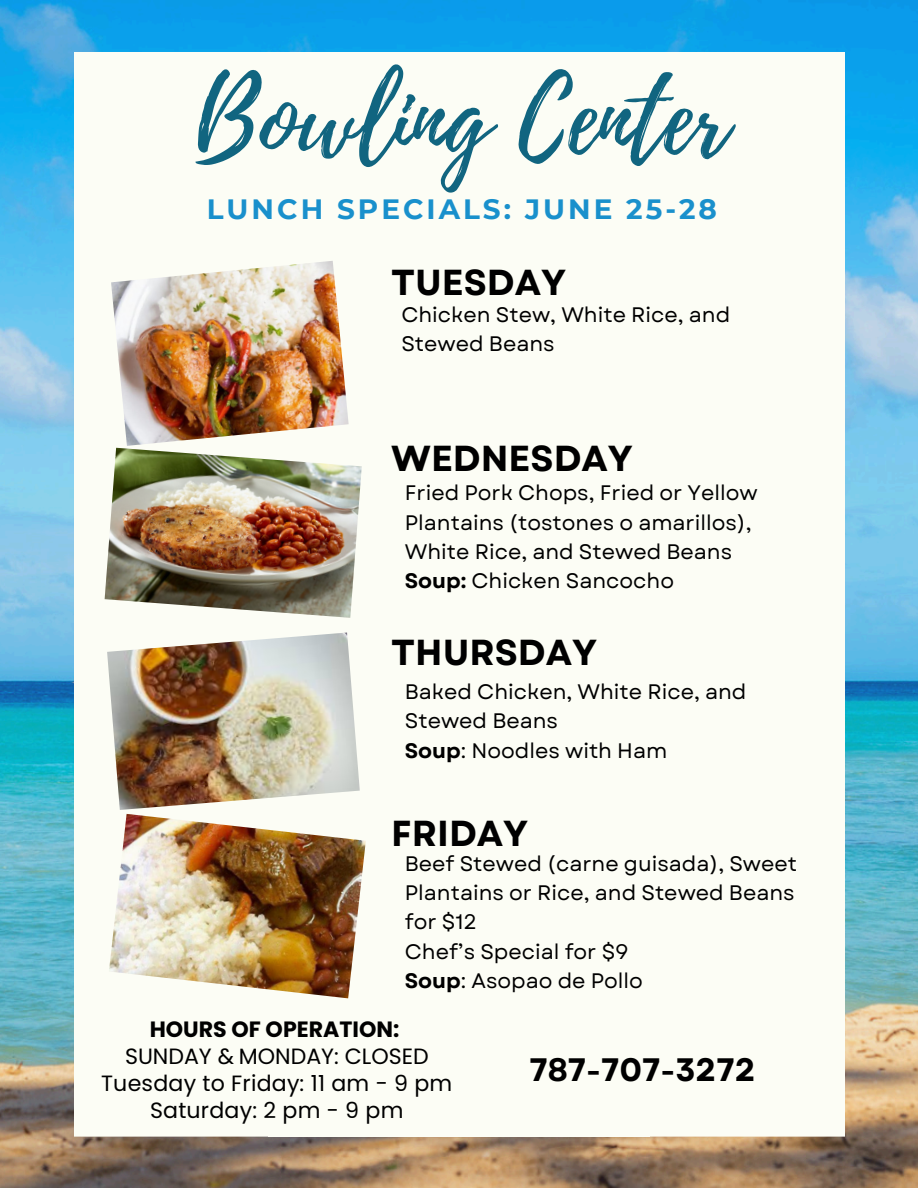
<style>
.page{position:relative;width:918px;height:1188px;background:#fff}
.page>*{position:absolute;margin:0;border:0;box-sizing:border-box;transform-origin:0 0}
.t1{font:99.6px "Playlist Script";color:#116580}
.t2{font:700 36.15px "Garet";color:#000}
.t3{font:700 32.4px "Garet";color:#000}
.t4{font:700 27.9px "Montserrat";letter-spacing:.11em;color:#1990cc}
.t5{font:22.05px/27px "Poppins";letter-spacing:.01em;color:#000;text-align:center}
.t6{font:700 22.05px "Poppins";color:#000}
.t7{font:21px/29.2px "Garet";color:#000}
.s1{font-weight:700}
</style>
<div class="page">
<img style="left:0;top:0;width:918px;height:1188px">
<div style="left:74px;top:52px;width:194px;height:352px;background:#fcfdf5"></div>
<div style="left:268px;top:52px;width:382px;height:361px;background:#fcfdf5"></div>
<div style="left:650px;top:52px;width:195px;height:352px;background:#fcfdf5"></div>
<div style="left:74px;top:404px;width:205px;height:380px;background:#fcfdf5"></div>
<div style="left:268px;top:404px;width:382px;height:380px;background:#fcfdf5"></div>
<div style="left:640px;top:404px;width:205px;height:380px;background:#fcfdf5"></div>
<div style="left:74px;top:784px;width:194px;height:352px;background:#fcfdf5"></div>
<div style="left:268px;top:775px;width:382px;height:361px;background:#fcfdf5"></div>
<div style="left:650px;top:784px;width:195px;height:352px;background:#fcfdf5"></div>
<img style="left:111px;top:261px;width:238px;height:185px">
<img style="left:105px;top:448px;width:257px;height:170px">
<img style="left:107px;top:633px;width:253px;height:177px">
<img style="left:109px;top:814px;width:257px;height:184px">
<p class="t1" style="left:195px;top:48px;width:535px">Bowling Center</p>
<p class="t4" style="left:207px;top:192px;width:512px">LUNCH SPECIALS: JUNE 25-28</p>
<p class="t2" style="left:391px;top:256px;width:176px">TUESDAY</p>
<p class="t7" style="left:401px;top:300px;width:330px">Chicken Stew, White Rice, and<br>Stewed Beans</p>
<h2 class="t2" style="left:391px;top:433px;width:243px">WEDNESDAY</h2>
<p class="t7" style="left:405px;top:478px;width:354px">Fried Pork Chops, Fried or Yellow<br>Plantains (tostones o amarillos),<br>White Rice, and Stewed Beans</p>
<h2 class="t7" style="left:405px;top:566px;width:271px"><span class="s1">Soup:</span> Chicken Sancocho</h2>
<p class="t2" style="left:391px;top:627px;width:207px">THURSDAY</p>
<p class="t7" style="left:405px;top:677px;width:343px">Baked Chicken, White Rice, and<br>Stewed Beans</p>
<h2 class="t7" style="left:405px;top:736px;width:264px"><span class="s1">Soup</span>: Noodles with Ham</h2>
<p class="t2" style="left:391px;top:807px;width:138px">FRIDAY</p>
<p class="t7" style="left:405px;top:849px;width:394px">Beef Stewed (carne guisada), Sweet<br>Plantains or Rice, and Stewed Beans for $12</p>
<h2 class="t7" style="left:405px;top:937px;width:225px">Chef’s Special for $9</h2>
<p class="t7" style="left:405px;top:966px;width:240px"><span class="s1">Soup</span>: Asopao de Pollo</p>
<p class="t6" style="left:150px;top:1014px;width:251px">HOURS OF OPERATION:</p>
<p class="t5" style="left:101px;top:1043px;width:353px">SUNDAY &amp; MONDAY: CLOSED<br>Tuesday to Friday: 11 am - 9 pm<br>Saturday: 2 pm - 9 pm</p>
<p class="t3" style="left:529px;top:1046px;width:228px">787-707-3272</p>
</div>
